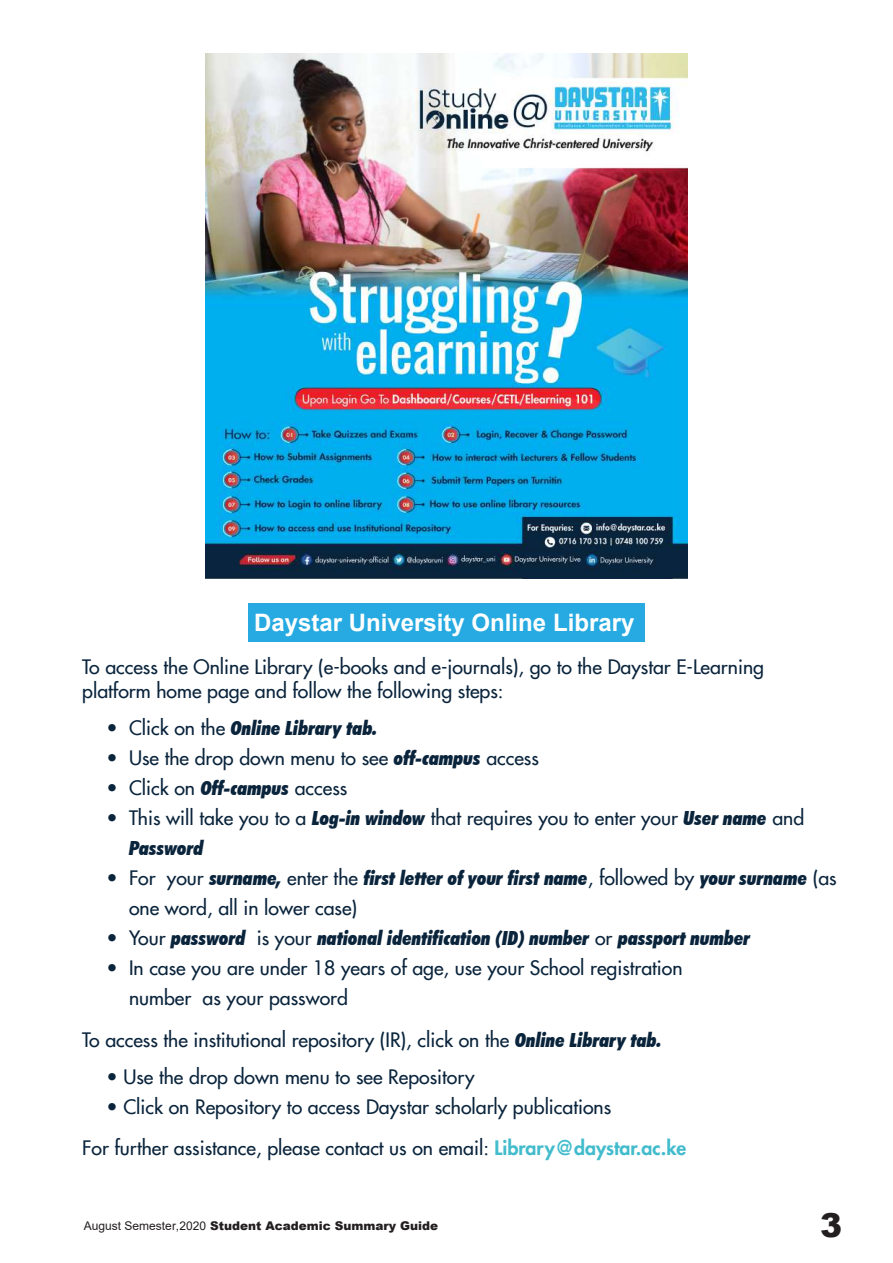
<style>
.page{position:relative;width:893px;height:1263px;background:#fff}
.page>*{position:absolute;margin:0;border:0;box-sizing:border-box;transform-origin:0 0}
.t1{font:900 33px "Arial";color:#231f20}
.t2{font:700 24px "Arial";color:#fff}
.t3{font:500 19.5px/24px "Futura";color:#0a243c}
.t4{font:italic 900 condensed 19.5px "Futura BT";color:#0a243c}
.t5{font:900 12px "Arial";color:#231f20}
.s1{font-family:"Futura";font-weight:500;font-style:normal;font-stretch:normal}
.s2{font-family:"Futura BT";font-weight:900;font-style:italic;font-stretch:condensed}
.s3{font-weight:800;color:#42bccd}
.s4{font-weight:400}
</style>
<div class="page">
<div style="left:248px;top:603px;width:397px;height:38px;background:#26aae1"></div>
<img style="left:205px;top:53px;width:482px;height:526px">
<p class="t2" style="left:254px;top:605px;width:382px">Daystar University Online Library</p>
<p class="t3" style="left:82px;top:655px;width:683px">To access the Online Library (e-books and e-journals), go to the Daystar E-Learning platform home page and follow the following steps:</p>
<p class="t4" style="left:106px;top:716px;width:272px"><span class="s1">• Click on the</span> Online Library tab.</p>
<p class="t3" style="left:106px;top:746px;width:434px">• Use the drop down menu to see <span class="s2">off-campus</span> access</p>
<p class="t3" style="left:106px;top:776px;width:242px">• Click on <span class="s2">Off-campus</span> access</p>
<p class="t3" style="left:106px;top:806px;width:699px">• This will take you to a <span class="s2">Log-in window</span> that requires you to enter your <span class="s2">User name</span> and</p>
<p class="t4" style="left:129px;top:836px;width:76px">Password</p>
<p class="t4" style="left:106px;top:866px;width:732px"><span class="s1">• For your</span> surname, <span class="s1">enter the</span> first letter of your first name<span class="s1">, followed by</span> your surname <span class="s1">(as</span></p>
<p class="t3" style="left:129px;top:896px;width:230px">one word, all in lower case)</p>
<p class="t4" style="left:106px;top:926px;width:645px"><span class="s1">• Your</span> password <span class="s1">is your</span> national identification (ID) number <span class="s1">or</span> passport number</p>
<p class="t3" style="left:129px;top:953px;width:555px;line-height:30px;text-indent:-23px">• In case you are under 18 years of age, use your School registration number as your password</p>
<p class="t3" style="left:82px;top:1028px;width:581px">To access the institutional repository (IR), click on the <span class="s2">Online Library tab.</span></p>
<p class="t3" style="left:106px;top:1064px;width:370px">• Use the drop down menu to see Repository</p>
<p class="t3" style="left:106px;top:1094px;width:506px">• Click on Repository to access Daystar scholarly publications</p>
<p class="t3" style="left:82px;top:1136px;width:606px">For further assistance, please contact us on email: <span class="s3">Library@daystar.ac.ke</span></p>
<p class="t5" style="left:84px;top:1217px;width:356px"><span class="s4">August Semester,2020</span> Student Academic Summary Guide</p>
<h1 class="t1" style="left:820px;top:1201px;width:24px">3</h1>
</div>
